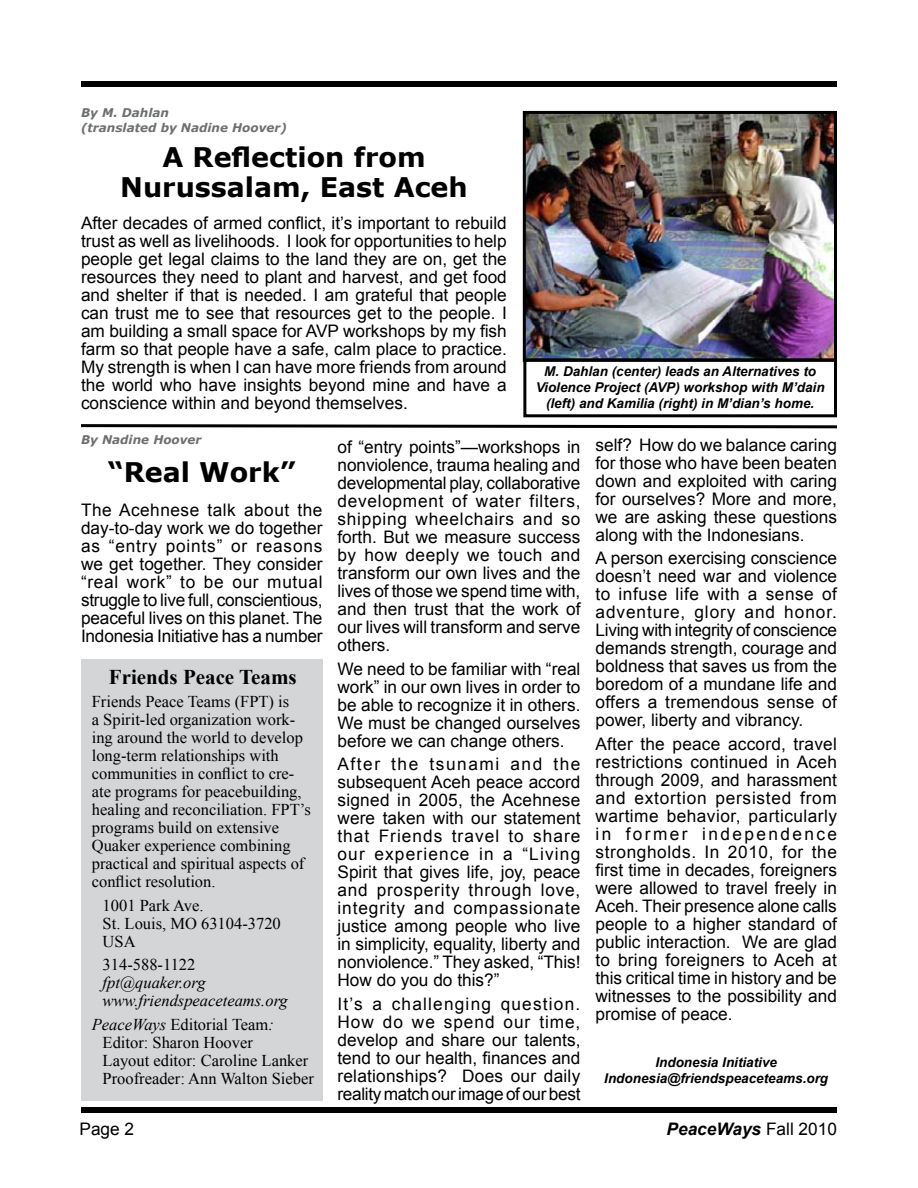
<style>
.page{position:relative;width:918px;height:1188px;background:#fff}
.page>*{position:absolute;margin:0;border:0;box-sizing:border-box;transform-origin:0 0}
.t1{font:700 27px/30px "Verdana";color:#000;text-align:center}
.t2{font:700 21px "Times New Roman";color:#000}
.t3{font:17.25px/18px "Arial";color:#000;text-align:justify}
.t4{font:italic 700 17.25px "Arial";color:#000}
.t5{font:16.5px/18px "Times New Roman";color:#000}
.t6{font:italic 16.5px/18px "Times New Roman";color:#000}
.t7{font:italic 700 13.5px/16.2px "Arial";color:#000;text-align:center}
.t8{font:italic 700 12px/15px "Verdana";color:#6d6f71}
.s1{font-style:italic}
.s2{font-weight:400;font-style:normal}
</style>
<div class="page">
<div style="left:81px;top:1107px;width:756px;height:6px;background:#000"></div>
<div style="left:81px;top:81px;width:756px;height:6px;background:#000"></div>
<div style="left:81px;top:659px;width:241px;height:442px;background:#d4d5d6"></div>
<img style="left:527px;top:115px;width:306px;height:243px">
<div style="left:523px;top:111px;width:314px;height:251px;border:3px solid #000"></div>
<div style="left:523px;top:358px;width:314px;height:59px;border:3px solid #000"></div>
<svg style="left:81px;top:424px;width:756px;height:5px"></svg>
<p class="t8" style="left:81px;top:105px;width:208px">By M. Dahlan<br>(translated by Nadine Hoover)</p>
<h1 class="t1" style="left:120px;top:142px;width:349px">A Reflection from<br>Nurussalam, East Aceh</h1>
<p class="t3" style="left:81px;top:215px;width:427px">After decades of armed conflict, it’s important to rebuild trust as well as livelihoods. I look for opportunities to help people get legal claims to the land they are on, get the resources they need to plant and harvest, and get food and shelter if that is needed. I am grateful that people can trust me to see that resources get to the people. I am building a small space for AVP workshops by my fish farm so that people have a safe, calm place to practice.<br>My strength is when I can have more friends from around the world who have insights beyond mine and have a conscience within and beyond themselves.</p>
<p class="t7" style="left:536px;top:364px;width:290px">M. Dahlan (center) leads an Alternatives to<br>Violence Project (AVP) workshop with M’dain (left) and Kamilia (right) in M’dian’s home.</p>
<p class="t8" style="left:81px;top:431px;width:122px">By Nadine Hoover</p>
<h1 class="t1" style="left:108px;top:457px;width:189px">“Real Work”</h1>
<p class="t3" style="left:81px;top:501px;width:243px">The Acehnese talk about the day-to-day work we do together as “entry points” or reasons we get together. They consider “real work” to be our mutual struggle to live full, conscientious, peaceful lives on this planet. The Indonesia Initiative has a number</p>
<p class="t2" style="left:109px;top:663px;width:189px">Friends Peace Teams</p>
<p class="t5" style="left:92px;top:693px;width:221px">Friends Peace Teams (FPT) is<br>a Spirit-led organization work&shy;ing around the world to develop long-term relationships with communities in conflict to cre&shy;ate programs for peacebuilding, healing and reconciliation. FPT’s programs build on extensive<br>Quaker experience combining practical and spiritual aspects of conflict resolution.</p>
<p class="t5" style="left:103px;top:896px;width:180px">1001 Park Ave.<br>St. Louis, MO 63104-3720<br>USA</p>
<p class="t5" style="left:103px;top:955px;width:94px">314-588-1122</p>
<p class="t6" style="left:103px;top:973px;width:187px">fpt@quaker.org www.friendspeaceteams.org</p>
<p class="t5" style="left:103px;top:1015px;width:213px;text-indent:-11px"><span class="s1">PeaceWays</span> Editorial Team<span class="s1">:<br></span>Editor: Sharon Hoover<br>Layout editor: Caroline Lanker<br>Proofreader: Ann Walton Sieber</p>
<p class="t3" style="left:338px;top:439px;width:245px">of “entry points”—workshops in nonviolence, trauma healing and developmental play, collaborative development of water filters, shipping wheelchairs and so forth. But we measure success by how deeply we touch and transform our own lives and the lives of those we spend time with, and then trust that the work of our lives will transform and serve others.</p>
<p class="t3" style="left:338px;top:660px;width:244px">We need to be familiar with “real work” in our own lives in order to be able to recognize it in others.<br>We must be changed ourselves before we can change others.</p>
<p class="t3" style="left:338px;top:755px;width:245px">After the tsunami and the subsequent Aceh peace accord signed in 2005, the Acehnese were taken with our statement that Friends travel to share our experience in a “Living Spirit that gives life, joy, peace and prosperity through love, integrity and compassionate justice among people who live in simplicity, equality, liberty and nonviolence.” They asked, “This!<br>How do you do this?”</p>
<p class="t3" style="left:338px;top:995px;width:245px">It’s a challenging question.<br>How do we spend our time, develop and share our talents, tend to our health, finances and relationships? Does our daily reality match our image of our best</p>
<p class="t3" style="left:596px;top:436px;width:243px">self? How do we balance caring for those who have been beaten down and exploited with caring for ourselves? More and more, we are asking these questions along with the Indonesians.</p>
<p class="t3" style="left:596px;top:550px;width:243px">A person exercising conscience doesn’t need war and violence to infuse life with a sense of adventure, glory and honor.<br>Living with integrity of conscience demands strength, courage and boldness that saves us from the boredom of a mundane life and offers a tremendous sense of power, liberty and vibrancy.</p>
<p class="t3" style="left:596px;top:735px;width:243px">After the peace accord, travel restrictions continued in Aceh through 2009, and harassment and extortion persisted from wartime behavior, particularly in former independence strongholds. In 2010, for the first time in decades, foreigners were allowed to travel freely in Aceh. Their presence alone calls people to a higher standard of public interaction. We are glad to bring foreigners to Aceh at this critical time in history and be witnesses to the possibility and promise of peace.</p>
<p class="t7" style="left:604px;top:1055px;width:225px">Indonesia Initiative<br>Indonesia@friendspeaceteams.org</p>
<p class="t3" style="left:80px;top:1120px;width:42px">Page</p>
<p class="t4" style="left:667px;top:1117px;width:172px">PeaceWays <span class="s2">Fall 2010</span></p>
</div>
